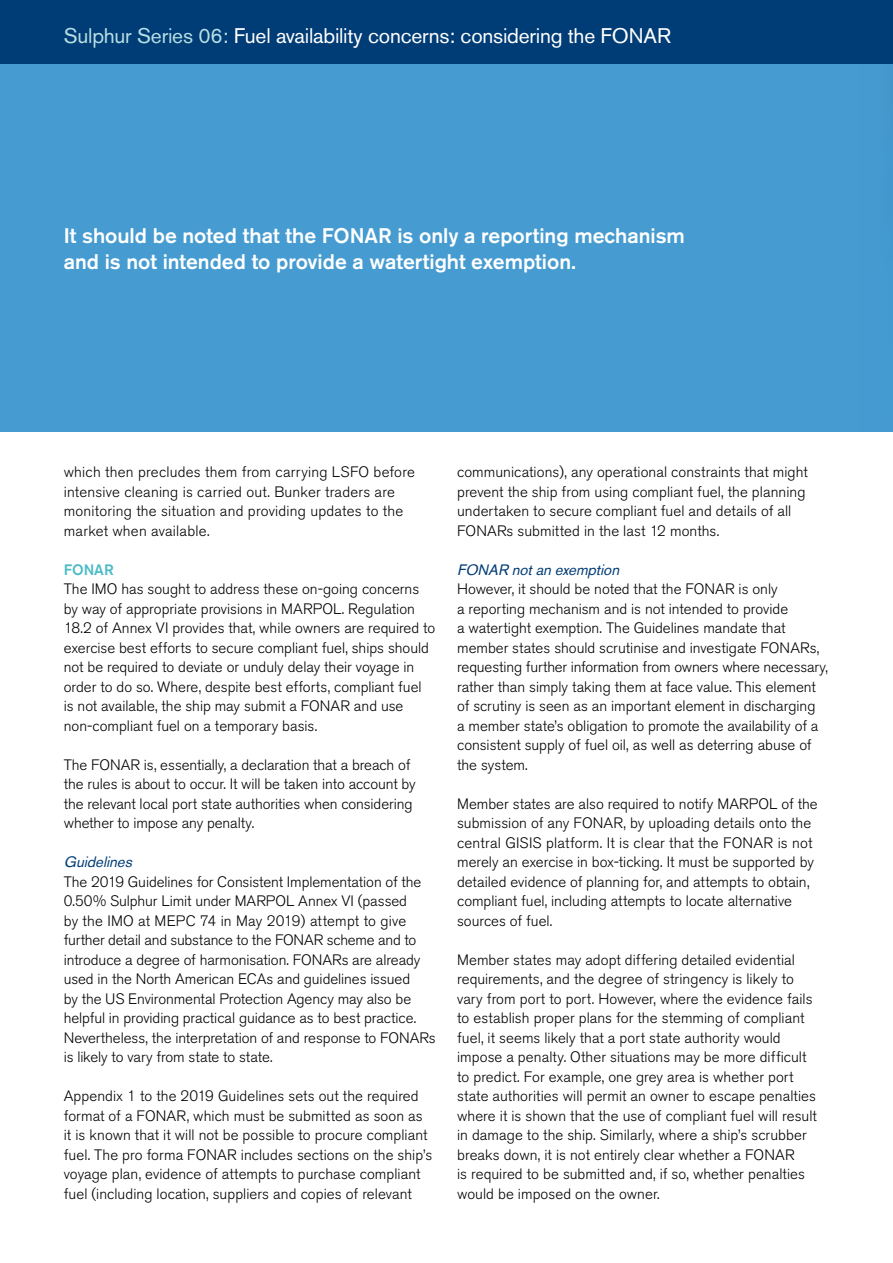
<style>
.page{position:relative;width:893px;height:1263px;background:#fff}
.page>*{position:absolute;margin:0;border:0;box-sizing:border-box;transform-origin:0 0}
.t1{font:500 21px/25.5px "Akzidenz Grotesk BE";color:#fff}
.t2{font:21px "Akzidenz Grotesk BE";letter-spacing:-.01em;color:#fff}
.t3{font:300 15px/19.5px "Akzidenz Grotesk BE";color:#000}
.t4{font:italic 15px "Akzidenz Grotesk BE";color:#003c76}
.t5{font:500 15px "Akzidenz Grotesk BE";color:#4dbbc6}
.s1{color:#b7dfe3}
</style>
<div class="page">
<div style="left:0;top:64px;width:893px;height:368px;background:#469cd1"></div>
<div style="left:0;top:0;width:893px;height:64px;background:#003c76"></div>
<h1 class="t2" style="left:64px;top:23px;width:609px"><span class="s1">Sulphur Series 06:</span> Fuel availability concerns: considering the FONAR</h1>
<h1 class="t1" style="left:64px;top:223px;width:623px">It should be noted that the FONAR is only a reporting mechanism and is not intended to provide a watertight exemption.</h1>
<p class="t3" style="left:64px;top:462px;width:353px">which then precludes them from carrying LSFO before intensive cleaning is carried out. Bunker traders are monitoring the situation and providing updates to the market when available.</p>
<p class="t5" style="left:64px;top:560px;width:51px">FONAR</p>
<p class="t3" style="left:64px;top:579px;width:373px">The IMO has sought to address these on-going concerns by way of appropriate provisions in MARPOL. Regulation 18.2 of Annex VI provides that, while owners are required to exercise best efforts to secure compliant fuel, ships should not be required to deviate or unduly delay their voyage in order to do so. Where, despite best efforts, compliant fuel<br>is not available, the ship may submit a FONAR and use non-compliant fuel on a temporary basis.</p>
<p class="t3" style="left:64px;top:755px;width:353px">The FONAR is, essentially, a declaration that a breach of the rules is about to occur. It will be taken into account by the relevant local port state authorities when considering whether to impose any penalty.</p>
<p class="t4" style="left:64px;top:853px;width:74px">Guidelines</p>
<p class="t3" style="left:64px;top:872px;width:374px">The 2019 Guidelines for Consistent Implementation of the 0.50% Sulphur Limit under MARPOL Annex VI (passed<br>by the IMO at MEPC 74 in May 2019) attempt to give further detail and substance to the FONAR scheme and to introduce a degree of harmonisation. FONARs are already used in the North American ECAs and guidelines issued<br>by the US Environmental Protection Agency may also be helpful in providing practical guidance as to best practice.<br>Nevertheless, the interpretation of and response to FONARs is likely to vary from state to state.</p>
<p class="t3" style="left:64px;top:1086px;width:370px">Appendix 1 to the 2019 Guidelines sets out the required format of a FONAR, which must be submitted as soon as it is known that it will not be possible to procure compliant fuel. The pro forma FONAR includes sections on the ship’s voyage plan, evidence of attempts to purchase compliant fuel (including location, suppliers and copies of relevant</p>
<p class="t3" style="left:457px;top:462px;width:352px">communications), any operational constraints that might prevent the ship from using compliant fuel, the planning undertaken to secure compliant fuel and details of all FONARs submitted in the last 12 months.</p>
<p class="t4" style="left:457px;top:560px;width:167px">FONAR notan exemption</p>
<p class="t3" style="left:457px;top:579px;width:372px">However, it should be noted that the FONAR is only<br>a reporting mechanism and is not intended to provide<br>a watertight exemption. The Guidelines mandate that member states should scrutinise and investigate FONARs, requesting further information from owners where necessary, rather than simply taking them at face value. This element of scrutiny is seen as an important element in discharging<br>a member state’s obligation to promote the availability of a consistent supply of fuel oil, as well as deterring abuse of the system.</p>
<p class="t3" style="left:457px;top:794px;width:362px">Member states are also required to notify MARPOL of the submission of any FONAR, by uploading details onto the central GISIS platform. It is clear that the FONAR is not merely an exercise in box-ticking. It must be supported by detailed evidence of planning for, and attempts to obtain, compliant fuel, including attempts to locate alternative sources of fuel.</p>
<p class="t3" style="left:457px;top:950px;width:361px">Member states may adopt differing detailed evidential requirements, and the degree of stringency is likely to vary from port to port. However, where the evidence fails to establish proper plans for the stemming of compliant fuel, it seems likely that a port state authority would impose a penalty. Other situations may be more difficult to predict. For example, one grey area is whether port state authorities will permit an owner to escape penalties where it is shown that the use of compliant fuel will result in damage to the ship. Similarly, where a ship’s scrubber breaks down, it is not entirely clear whether a FONAR<br>is required to be submitted and, if so, whether penalties would be imposed on the owner.</p>
</div>
